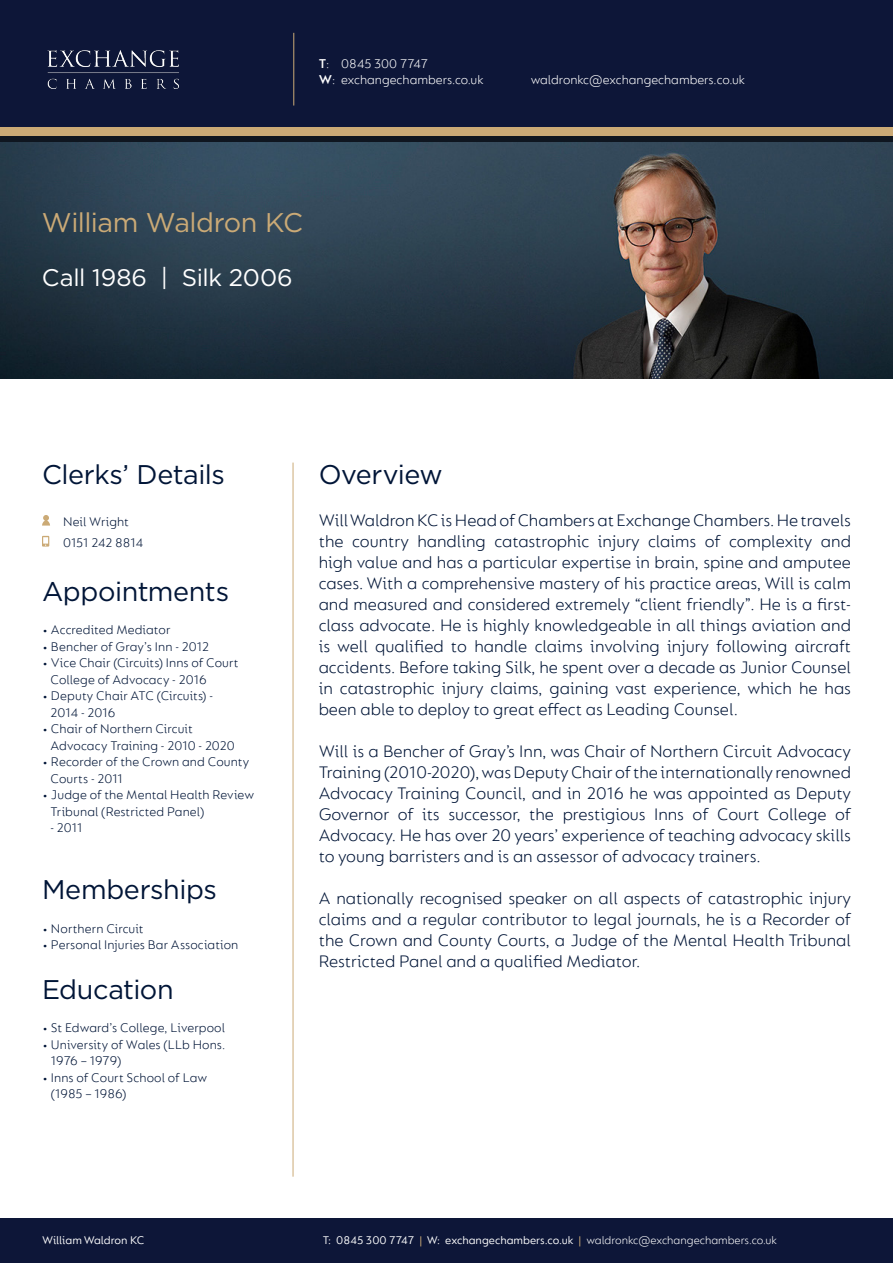
<style>
.page{position:relative;width:893px;height:1263px;background:#fff}
.page>*{position:absolute;margin:0;border:0;box-sizing:border-box;transform-origin:0 0}
.t1{font:27px "Gotham";letter-spacing:-.015em;color:#001537}
.t2{font:27px "Gotham";letter-spacing:-.02em;color:#cbaa76}
.t3{font:24px "Gotham";letter-spacing:-.01em;color:#fff}
.t4{font:300 18px/21px "FS Lucas";color:#001537;text-align:justify}
.t5{font:300 13.5px/16.5px "FS Lucas";letter-spacing:.005em;color:#001537}
.t6{font:300 13.5px/16.2px "FS Lucas";color:#fff}
.t7{font:12px "FS Lucas";color:#fff}
.s1{font-weight:600}
.s2{color:#cbaa76}
.s3{font-weight:300}
</style>
<div class="page">
<div style="left:0;top:64px;width:893px;height:72px;background:#cbaa76"></div>
<div style="left:0;top:0;width:893px;height:127px;background:#0d1638"></div>
<div style="left:0;top:1219px;width:893px;height:44px;background:#0d1638"></div>
<img style="left:47px;top:50px;width:132px;height:39px">
<hr style="left:293px;top:33px;width:1px;height:73px;background:#cbaa76">
<hr style="left:293px;top:463px;width:1px;height:714px;background:#cbaa76">
<svg style="left:0;top:136px;width:893px;height:7px;background:#141d28"></svg>
<img style="left:0;top:143px;width:893px;height:235px">
<svg style="left:42px;top:536px;width:7px;height:11px"></svg>
<svg style="left:42px;top:515px;width:8px;height:11px"></svg>
<p class="t6" style="left:319px;top:55px;width:166px"><span class="s1">T</span>: 0845 300 7747<br><span class="s1">W</span>: exchangechambers.co.uk</p>
<p class="t6" style="left:531px;top:71px;width:216px">waldronkc@exchangechambers.co.uk</p>
<p class="t2" style="left:42px;top:205px;width:263px">William Waldron KC</p>
<p class="t3" style="left:42px;top:262px;width:252px">Call 1986 | Silk 2006</p>
<p class="t1" style="left:42px;top:457px;width:184px">Clerks’ Details</p>
<p class="t5" style="left:63px;top:510px;width:82px;line-height:21px">Neil Wright<br>0151 242 8814</p>
<p class="t1" style="left:42px;top:574px;width:189px">Appointments</p>
<p class="t5" style="left:42px;top:621px;width:130px">• Accredited Mediator</p>
<p class="t5" style="left:42px;top:638px;width:168px">• Bencher of Gray’s Inn - 2012</p>
<p class="t5" style="left:42px;top:654px;width:198px">• Vice Chair (Circuits) Inns of Court</p>
<p class="t5" style="left:51px;top:671px;width:158px">College of Advocacy - 2016</p>
<p class="t5" style="left:42px;top:687px;width:172px">• Deputy Chair ATC (Circuits) -</p>
<p class="t5" style="left:51px;top:704px;width:66px">2014 - 2016</p>
<p class="t5" style="left:42px;top:720px;width:152px">• Chair of Northern Circuit</p>
<p class="t5" style="left:51px;top:737px;width:186px">Advocacy Training - 2010 - 2020</p>
<p class="t5" style="left:42px;top:753px;width:209px">• Recorder of the Crown and County</p>
<p class="t5" style="left:51px;top:770px;width:74px">Courts - 2011</p>
<p class="t5" style="left:42px;top:786px;width:214px">• Judge of the Mental Health Review</p>
<p class="t5" style="left:51px;top:803px;width:155px">Tribunal (Restricted Panel)</p>
<p class="t5" style="left:51px;top:819px;width:34px">- 2011</p>
<p class="t1" style="left:42px;top:872px;width:176px">Memberships</p>
<p class="t5" style="left:42px;top:920px;width:103px">• Northern Circuit</p>
<p class="t5" style="left:42px;top:936px;width:198px">• Personal Injuries Bar Association</p>
<p class="t1" style="left:42px;top:972px;width:133px">Education</p>
<p class="t5" style="left:42px;top:1019px;width:185px">• St Edward’s College, Liverpool</p>
<p class="t5" style="left:51px;top:1036px;width:176px;text-indent:-9px">• University of Wales (LLb Hons.<br>1976 – 1979)</p>
<p class="t5" style="left:51px;top:1069px;width:158px;text-indent:-9px">• Inns of Court School of Law (1985 – 1986)</p>
<p class="t1" style="left:319px;top:457px;width:126px">Overview</p>
<p class="t4" style="left:319px;top:509px;width:534px">Will Waldron KC is Head of Chambers at Exchange Chambers. He travels the country handling catastrophic injury claims of complexity and high value and has a particular expertise in brain, spine and amputee cases. With a comprehensive mastery of his practice areas, Will is calm and measured and considered extremely “client friendly”. He is a first&shy;class advocate. He is highly knowledgeable in all things aviation and is well qualified to handle claims involving injury following aircraft accidents. Before taking Silk, he spent over a decade as Junior Counsel in catastrophic injury claims, gaining vast experience, which he has been able to deploy to great effect as Leading Counsel.</p>
<p class="t4" style="left:319px;top:740px;width:534px">Will is a Bencher of Gray’s Inn, was Chair of Northern Circuit Advocacy Training (2010-2020), was Deputy Chair of the internationally renowned Advocacy Training Council, and in 2016 he was appointed as Deputy Governor of its successor, the prestigious Inns of Court College of Advocacy. He has over 20 years’ experience of teaching advocacy skills to young barristers and is an assessor of advocacy trainers.</p>
<p class="t4" style="left:319px;top:887px;width:534px">A nationally recognised speaker on all aspects of catastrophic injury claims and a regular contributor to legal journals, he is a Recorder of the Crown and County Courts, a Judge of the Mental Health Tribunal Restricted Panel and a qualified Mediator.</p>
<p class="t7" style="left:42px;top:1233px;width:104px">William Waldron KC</p>
<p class="t7" style="left:323px;top:1233px;width:456px">T: 0845 300 7747 <span class="s2">|</span> W: exchangechambers.co.uk <span class="s2">|</span> <span class="s3">waldronkc@exchangechambers.co.uk</span></p>
</div>
